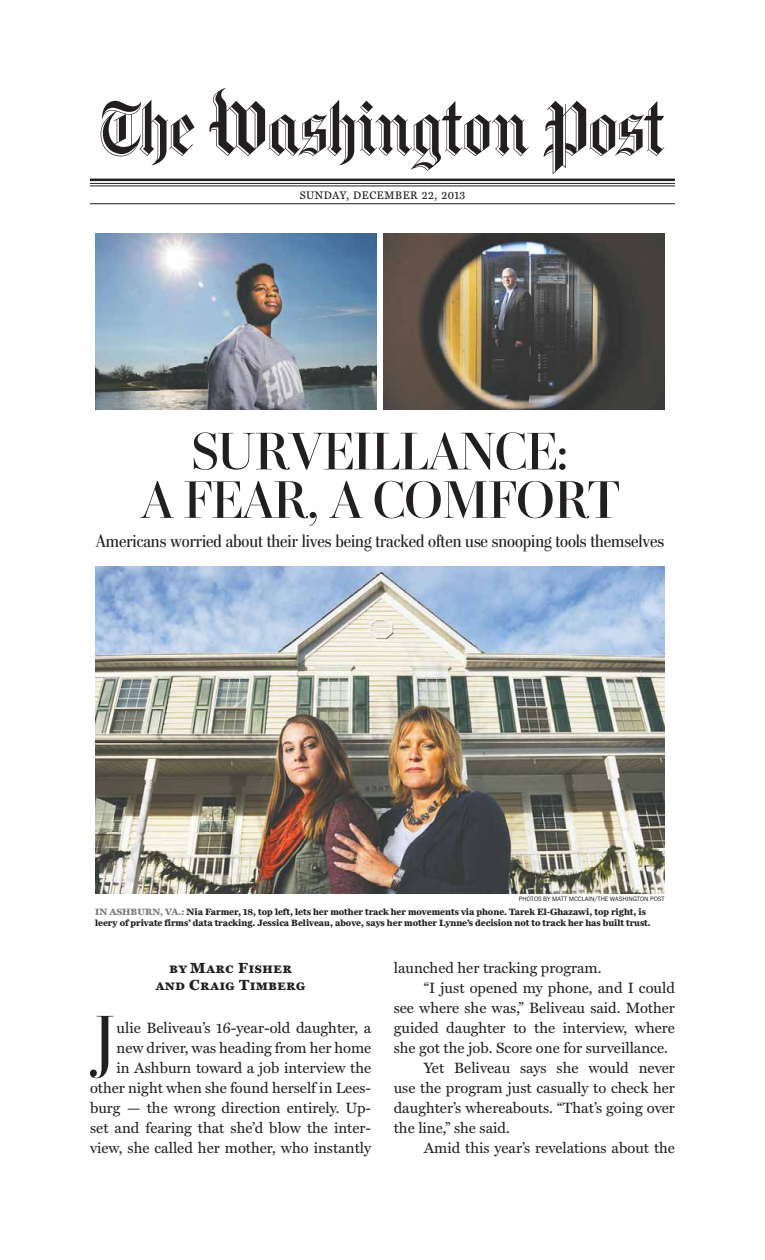
<style>
.page{position:relative;width:765px;height:1260px;background:#fff}
.page>*{position:absolute;margin:0;border:0;box-sizing:border-box;transform-origin:0 0}
.Post_banner{font:82.5px "Post Logo 2";color:#231f20}
.Drop_cap_no_indent{font:72.75px "Postoni Display Cond";color:#231f20}
.t1{font:52.75px/48.5px "Postoni Titling";letter-spacing:-.005em;color:#231f20;text-align:center}
.t2{font:300 17.88px "Postoni";letter-spacing:-.005em;color:#231f20}
.Miller_Text_12_16{font:15px/20px "Miller Text";color:#231f20;text-align:justify}
.Drop_cap_no_indent-2{font:15px/20px "Miller Text";color:#231f20;text-align:right}
.Byline{font:700 15px/17.5px "Miller Daily Three SC";letter-spacing:.05em;color:#231f20;text-align:center}
.Date-Page_A1{font:11.25px "Miller Daily Three SC";letter-spacing:.05em;color:#231f20}
.t3{font:700 9.38px/11px "Miller Daily Three";color:#231f20}
.t4{font:300 6.62px "Franklin ITC Std";color:#231f20}
.s1{color:#77787b}
</style>
<div class="page">
<hr style="left:90px;top:183px;width:585px;height:1px;background:#231f20">
<hr style="left:90px;top:179px;width:585px;height:2px;background:#231f20">
<hr style="left:90px;top:186px;width:585px;height:1px;background:#231f20">
<hr style="left:90px;top:204px;width:585px;height:1px;background:#231f20">
<img style="left:95px;top:234px;width:281px;height:176px">
<img style="left:384px;top:234px;width:281px;height:176px">
<img style="left:95px;top:567px;width:570px;height:326px">
<p class="Post_banner" style="left:93px;top:88px;width:580px">ABCDE</p>
<p class="Date-Page_A1" style="left:300px;top:189px;width:167px">SUNDAY, DECEMBER 22, 2013</p>
<p class="t1" style="left:141px;top:427px;width:480px">SURVEILLANCE:<br>A FEAR, A COMFORT</p>
<p class="t2" style="left:96px;top:531px;width:570px">Americans worried about their lives being tracked often use snooping tools themselves</p>
<p class="t4" style="left:519px;top:895px;width:148px">PHOTOS BY MATT MCCLAIN/THE WASHINGTON POST</p>
<p class="t3" style="left:95px;top:906px;width:557px"><span class="s1">IN ASHBURN, VA.:</span> Nia Farmer, 18, top left, lets her mother track her movements via phone. Tarek El-Ghazawi, top right, is leery of private firms’ data tracking. Jessica Beliveau, above, says her mother Lynne’s decision not to track her has built trust.</p>
<p class="Byline" style="left:156px;top:958px;width:151px">by Marc Fisher and Craig Timberg</p>
<p class="Drop_cap_no_indent" style="left:95px;top:1000px;width:21px">J</p>
<p class="Drop_cap_no_indent-2" style="left:90px;top:1017px;width:283px">ulie Beliveau’s 16-year-old daughter, a new driver, was heading from her home<br>in Ashburn toward a job interview the other night when she found herself in Lees&shy;burg — the wrong direction entirely. Up&shy;set and fearing that she’d blow the inter&shy;view, she called her mother, who instantly</p>
<p class="Drop_cap_no_indent-2" style="left:394px;top:957px;width:209px">launched her tracking program.</p>
<p class="Miller_Text_12_16" style="left:394px;top:977px;width:283px;text-indent:30px">“I just opened my phone, and I could see where she was,” Beliveau said. Mother guided daughter to the interview, where she got the job. Score one for surveillance.</p>
<p class="Miller_Text_12_16" style="left:394px;top:1057px;width:283px;text-indent:30px">Yet Beliveau says she would never use the program just casually to check her daughter’s whereabouts. “That’s going over the line,” she said.</p>
<p class="Miller_Text_12_16" style="left:424px;top:1137px;width:253px">Amid this year’s revelations about the</p>
</div>
